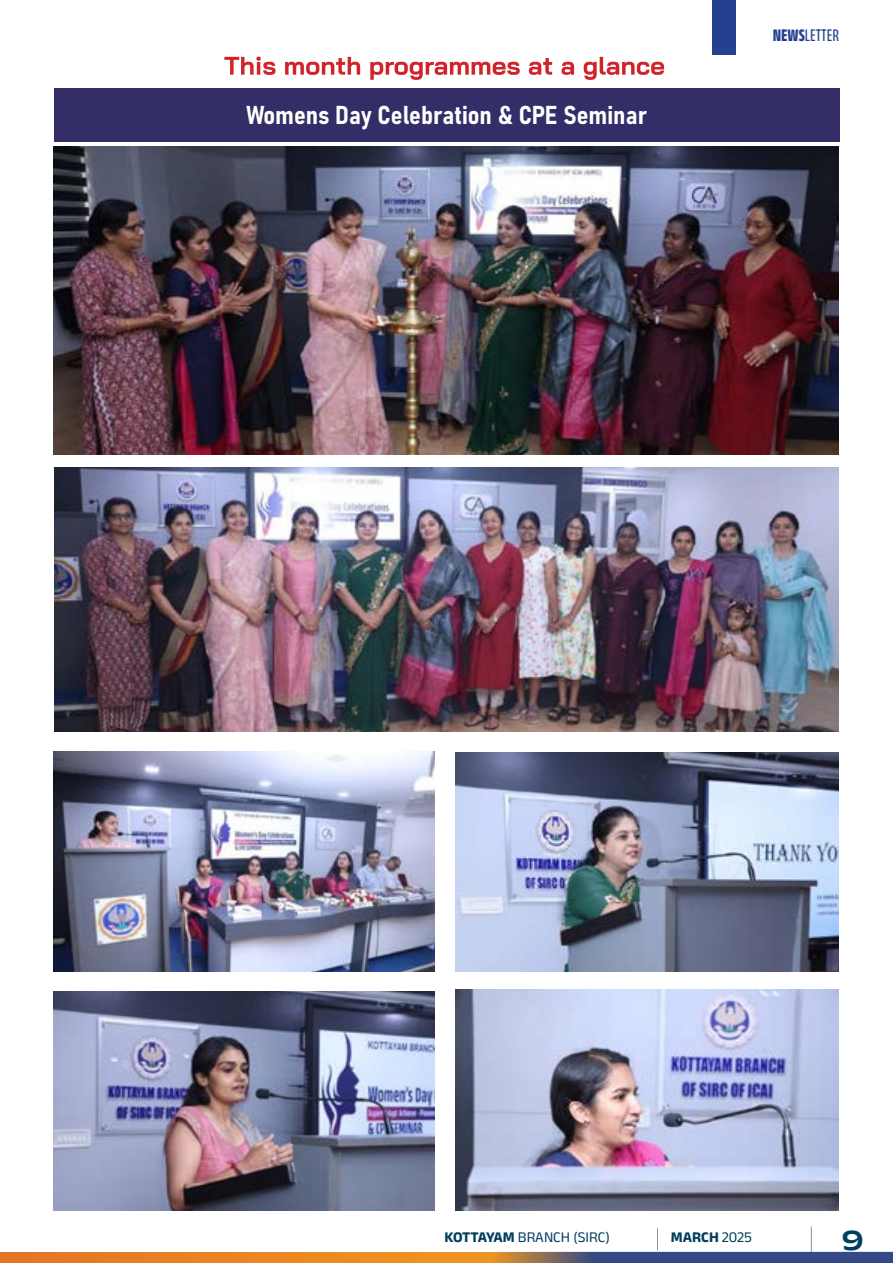
<style>
.page{position:relative;width:893px;height:1263px;background:#fff}
.page>*{position:absolute;margin:0;border:0;box-sizing:border-box;transform-origin:0 0}
.t1{font:600 30px "Anek Malayalam Expanded";color:#003f5f}
.t2{font:25.5px "Bahnschrift";color:#fff}
.t3{font:18px "Anek Malayalam Condensed";color:#25408f}
.t4{font:15px "Anek Devanagari";color:#003f5f}
.t5{font:500 15px "Anek Devanagari";color:#003f5f}
.s1{font-weight:700}
.s2{font-weight:500}
.s3{font-weight:400}
</style>
<div class="page">
<svg style="left:0;top:1252px;width:446px;height:11px;background:#e98323"></svg>
<div style="left:712px;top:0;width:24px;height:55px;background:#25408f"></div>
<svg style="left:446px;top:1226px;width:447px;height:37px"></svg>
<div style="left:54px;top:88px;width:786px;height:54px;background:#332e68"></div>
<svg style="left:224px;top:57px;width:440px;height:23px"></svg>
<img style="left:455px;top:990px;width:384px;height:220px">
<img style="left:455px;top:752px;width:384px;height:219px">
<img style="left:53px;top:147px;width:786px;height:307px">
<img style="left:54px;top:467px;width:785px;height:264px">
<img style="left:53px;top:752px;width:382px;height:219px">
<img style="left:53px;top:991px;width:382px;height:219px">
<p class="t2" style="left:247px;top:95px;width:402px">Womens Day Celebration &amp; CPE Seminar</p>
<p class="t3" style="left:773px;top:25px;width:68px"><span class="s1">NEWS</span>LETTER</p>
<p class="t4" style="left:444px;top:1228px;width:167px"><span class="s2">KOTTAYAM</span> BRANCH (SIRC)</p>
<p class="t5" style="left:671px;top:1228px;width:83px">MARCH <span class="s3">2025</span></p>
<p class="t1" style="left:841px;top:1223px;width:24px">9</p>
</div>
